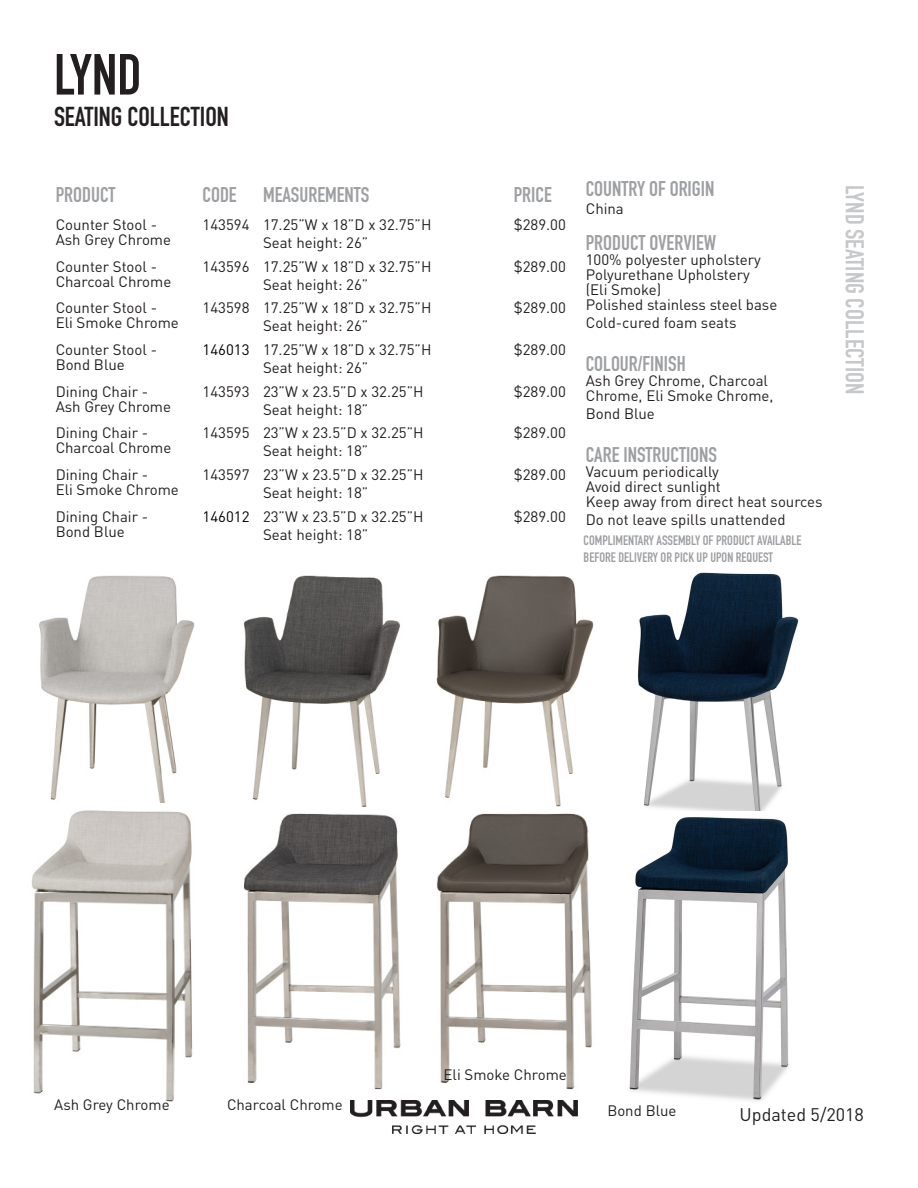
<style>
.page{position:relative;width:918px;height:1188px;background:#fff}
.page>*{position:absolute;margin:0;border:0;box-sizing:border-box;transform-origin:0 0}
.t1{font:57px "DIN Engschrift Std";color:#231f20}
.t2{font:27px "DIN Engschrift Std";color:#231f20}
.t3{font:25.5px "DIN Engschrift Std";color:#c7c8ca}
.t4{font:21px "DIN Engschrift Std";color:#9d9fa2}
.t5{font:18px "DINOT";color:#231f20}
.t6{font:15px/15px "DINOT";color:#231f20}
.t7{font:15px "DINOT";color:#000}
.t8{font:13.5px/16.2px "DIN Engschrift Std";color:#9d9fa2}
</style>
<div class="page">
<img style="left:350px;top:1100px;width:227px;height:34px">
<img style="left:38px;top:575px;width:157px;height:228px">
<img style="left:243px;top:575px;width:158px;height:515px">
<img style="left:31px;top:810px;width:162px;height:292px">
<img style="left:436px;top:575px;width:158px;height:232px">
<img style="left:437px;top:813px;width:155px;height:277px">
<img style="left:638px;top:572px;width:161px;height:239px">
<img style="left:629px;top:817px;width:160px;height:284px">
<p class="t1" style="left:54px;top:41px;width:89px">LYND</p>
<p class="t2" style="left:54px;top:101px;width:176px">SEATING COLLECTION</p>
<p class="t4" style="left:56px;top:183px;width:61px">PRODUCT</p>
<p class="t4" style="left:203px;top:183px;width:36px">CODE</p>
<p class="t4" style="left:263px;top:183px;width:108px">MEASUREMENTS</p>
<p class="t4" style="left:514px;top:183px;width:40px">PRICE</p>
<p class="t6" style="left:56px;top:216px;width:103px">Counter Stool -</p>
<p class="t6" style="left:56px;top:231px;width:117px">Ash Grey Chrome</p>
<p class="t6" style="left:514px;top:216px;width:54px">$289.00</p>
<p class="t6" style="left:203px;top:216px;width:48px">143594</p>
<p class="t6" style="left:263px;top:216px;width:170px">17.25”W x 18”D x 32.75”H</p>
<p class="t6" style="left:263px;top:234px;width:107px">Seat height: 26”</p>
<p class="t6" style="left:56px;top:258px;width:103px">Counter Stool -</p>
<p class="t6" style="left:56px;top:273px;width:117px">Charcoal Chrome</p>
<p class="t6" style="left:203px;top:258px;width:48px">143596</p>
<p class="t6" style="left:263px;top:258px;width:170px">17.25”W x 18”D x 32.75”H</p>
<p class="t6" style="left:263px;top:276px;width:107px">Seat height: 26”</p>
<p class="t6" style="left:514px;top:258px;width:54px">$289.00</p>
<p class="t6" style="left:56px;top:300px;width:103px">Counter Stool -</p>
<p class="t6" style="left:56px;top:315px;width:125px">Eli Smoke Chrome</p>
<p class="t6" style="left:203px;top:300px;width:48px">143598</p>
<p class="t6" style="left:263px;top:300px;width:170px">17.25”W x 18”D x 32.75”H</p>
<p class="t6" style="left:263px;top:318px;width:107px">Seat height: 26”</p>
<p class="t6" style="left:514px;top:300px;width:54px">$289.00</p>
<p class="t6" style="left:56px;top:341px;width:103px">Counter Stool -</p>
<p class="t6" style="left:56px;top:356px;width:71px">Bond Blue</p>
<p class="t7" style="left:203px;top:339px;width:48px">146013</p>
<p class="t6" style="left:263px;top:341px;width:170px">17.25”W x 18”D x 32.75”H</p>
<p class="t6" style="left:263px;top:359px;width:107px">Seat height: 26”</p>
<p class="t6" style="left:514px;top:341px;width:54px">$289.00</p>
<p class="t6" style="left:56px;top:383px;width:94px">Dining Chair -</p>
<p class="t6" style="left:56px;top:398px;width:117px">Ash Grey Chrome</p>
<p class="t6" style="left:203px;top:383px;width:48px">143593</p>
<p class="t6" style="left:263px;top:383px;width:162px">23”W x 23.5”D x 32.25”H</p>
<p class="t6" style="left:263px;top:401px;width:107px">Seat height: 18”</p>
<p class="t6" style="left:514px;top:383px;width:54px">$289.00</p>
<p class="t6" style="left:56px;top:425px;width:94px">Dining Chair -</p>
<p class="t6" style="left:56px;top:440px;width:117px">Charcoal Chrome</p>
<p class="t6" style="left:203px;top:425px;width:48px">143595</p>
<p class="t6" style="left:263px;top:425px;width:162px">23”W x 23.5”D x 32.25”H</p>
<p class="t6" style="left:263px;top:443px;width:107px">Seat height: 18”</p>
<p class="t6" style="left:514px;top:425px;width:54px">$289.00</p>
<p class="t6" style="left:56px;top:466px;width:94px">Dining Chair -</p>
<p class="t6" style="left:56px;top:481px;width:125px">Eli Smoke Chrome</p>
<p class="t6" style="left:203px;top:466px;width:48px">143597</p>
<p class="t6" style="left:263px;top:466px;width:162px">23”W x 23.5”D x 32.25”H</p>
<p class="t6" style="left:263px;top:484px;width:107px">Seat height: 18”</p>
<p class="t6" style="left:514px;top:466px;width:54px">$289.00</p>
<p class="t6" style="left:56px;top:508px;width:94px">Dining Chair -</p>
<p class="t6" style="left:56px;top:523px;width:71px">Bond Blue</p>
<p class="t7" style="left:203px;top:506px;width:48px">146012</p>
<p class="t6" style="left:263px;top:508px;width:162px">23”W x 23.5”D x 32.25”H</p>
<p class="t6" style="left:263px;top:526px;width:107px">Seat height: 18”</p>
<p class="t6" style="left:514px;top:508px;width:54px">$289.00</p>
<p class="t4" style="left:586px;top:176px;width:130px">COUNTRY OF ORIGIN</p>
<p class="t6" style="left:586px;top:200px;width:40px">China</p>
<p class="t4" style="left:586px;top:230px;width:132px">PRODUCT OVERVIEW</p>
<p class="t6" style="left:586px;top:251px;width:177px">100% polyester upholstery</p>
<p class="t6" style="left:586px;top:266px;width:166px">Polyurethane Upholstery</p>
<p class="t6" style="left:586px;top:281px;width:77px">(Eli Smoke)</p>
<p class="t6" style="left:586px;top:296px;width:193px">Polished stainless steel base</p>
<p class="t6" style="left:586px;top:314px;width:152px">Cold-cured foam seats</p>
<p class="t4" style="left:586px;top:351px;width:101px">COLOUR/FINISH</p>
<p class="t6" style="left:586px;top:372px;width:189px">Ash Grey Chrome, Charcoal<br>Chrome, Eli Smoke Chrome,</p>
<p class="t6" style="left:586px;top:405px;width:71px">Bond Blue</p>
<p class="t4" style="left:586px;top:442px;width:133px">CARE INSTRUCTIONS</p>
<p class="t6" style="left:586px;top:464px;width:135px">Vacuum periodically</p>
<p class="t6" style="left:586px;top:479px;width:137px">Avoid direct sunlight</p>
<p class="t6" style="left:586px;top:494px;width:238px">Keep away from direct heat sources</p>
<p class="t6" style="left:586px;top:512px;width:201px">Do not leave spills unattended</p>
<p class="t8" style="left:584px;top:533px;width:219px">COMPLIMENTARY ASSEMBLY OF PRODUCT AVAILABLE<br>BEFORE DELIVERY OR PICK UP UPON REQUEST</p>
<p class="t3" style="left:870px;top:185px;width:211px;rotate:90deg">LYND SEATING COLLECTION</p>
<p class="t6" style="left:54px;top:1096px;width:117px">Ash Grey Chrome</p>
<p class="t6" style="left:227px;top:1096px;width:117px">Charcoal Chrome</p>
<p class="t6" style="left:444px;top:1066px;width:125px">Eli Smoke Chrome</p>
<p class="t6" style="left:607px;top:1102px;width:71px">Bond Blue</p>
<p class="t5" style="left:740px;top:1102px;width:126px">Updated 5/2018</p>
</div>
